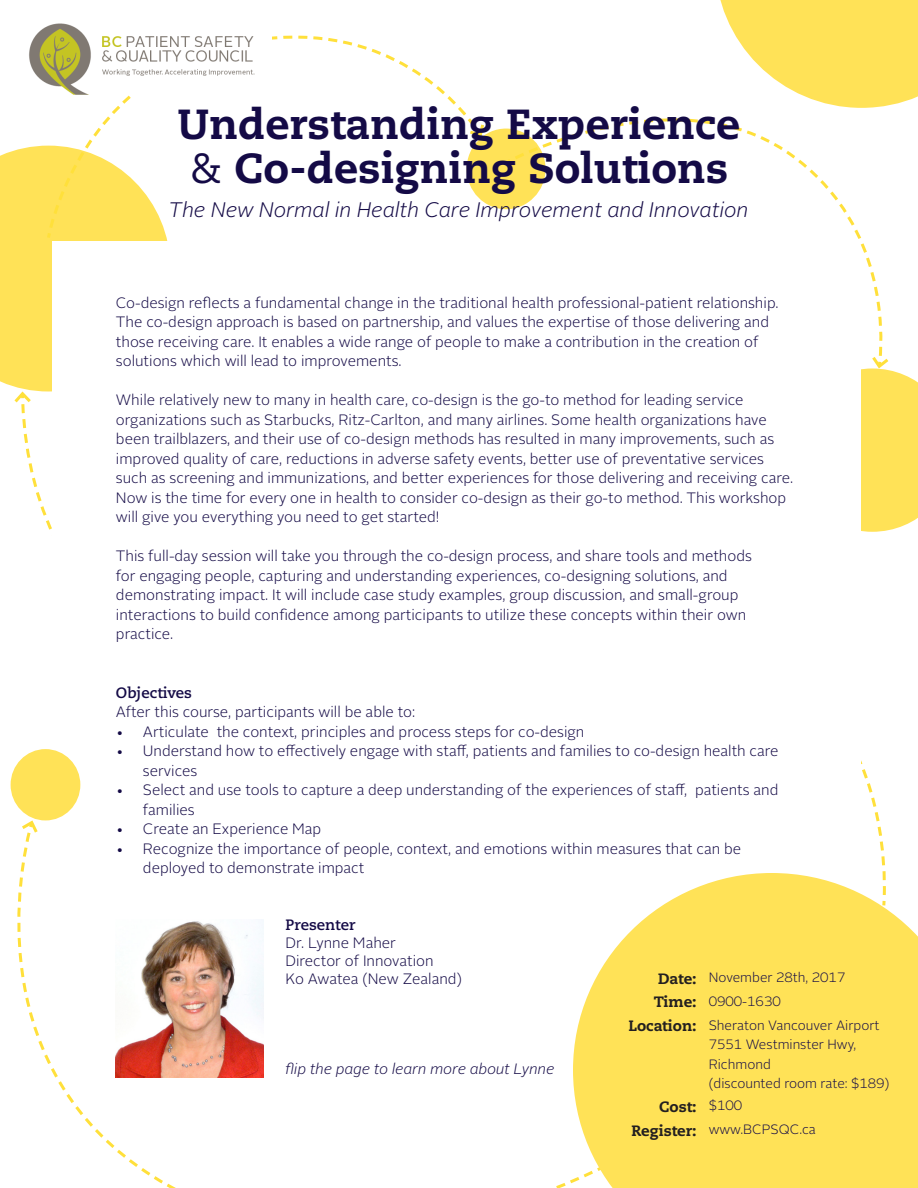
<style>
.page{position:relative;width:918px;height:1188px;background:#fff}
.page>*{position:absolute;margin:0;border:0;box-sizing:border-box;transform-origin:0 0}
.t1{font:800 42px "Caecilia";color:#140a46}
.t2{font:italic 300 21px "Alright Sans";color:#140a46}
.t3{font:300 15px/19.5px "Alright Sans";color:#140a46}
.t4{font:800 15px "Caecilia";color:#231f20}
.t5{font:italic 300 15px "Alright Sans";color:#140a46}
.t6{font:700 15px "Caecilia";color:#140a46}
.t7{font:300 13.5px/19.5px "Alright Sans";color:#140a46}
.s1{font-weight:400}
</style>
<div class="page">
<div style="left:467px;top:129px;width:79px;height:80px;background:#ffe257;border-radius:50%"></div>
<svg style="left:0;top:145px;width:52px;height:261px"></svg>
<svg style="left:45px;top:95px;width:438px;height:146px"></svg>
<svg style="left:250px;top:35px;width:236px;height:104px"></svg>
<svg style="left:511px;top:0;width:407px;height:532px"></svg>
<div style="left:11px;top:749px;width:69px;height:71px;background:#ffe257;border-radius:50%"></div>
<svg style="left:153px;top:1178px;width:420px;height:10px"></svg>
<svg style="left:17px;top:836px;width:10px;height:169px"></svg>
<svg style="left:27px;top:820px;width:237px;height:358px"></svg>
<svg style="left:22px;top:818px;width:18px;height:18px"></svg>
<img style="left:29px;top:23px;width:243px;height:72px">
<svg style="left:573px;top:873px;width:345px;height:315px;fill:#ffe257"></svg>
<p class="t1" style="left:178px;top:98px;width:564px">Understanding Experience</p>
<p class="t1" style="left:189px;top:142px;width:540px"><span class="s1">&amp;</span> Co-designing Solutions</p>
<p class="t2" style="left:169px;top:195px;width:581px">The New Normal in Health Care Improvement and Innovation</p>
<p class="t3" style="left:116px;top:293px;width:664px">Co-design reflects a fundamental change in the traditional health professional-patient relationship.<br>The co-design approach is based on partnership, and values the expertise of those delivering and those receiving care. It enables a wide range of people to make a contribution in the creation of solutions which will lead to improvements.</p>
<p class="t3" style="left:116px;top:391px;width:679px">While relatively new to many in health care, co-design is the go-to method for leading service organizations such as Starbucks, Ritz-Carlton, and many airlines. Some health organizations have been trailblazers, and their use of co-design methods has resulted in many improvements, such as improved quality of care, reductions in adverse safety events, better use of preventative services such as screening and immunizations, and better experiences for those delivering and receiving care.<br>Now is the time for every one in health to consider co-design as their go-to method. This workshop will give you everything you need to get started!</p>
<p class="t3" style="left:116px;top:547px;width:637px">This full-day session will take you through the co-design process, and share tools and methods for engaging people, capturing and understanding experiences, co-designing solutions, and demonstrating impact. It will include case study examples, group discussion, and small-group interactions to build confidence among participants to utilize these concepts within their own practice.</p>
<p class="t6" style="left:116px;top:684px;width:77px">Objectives</p>
<p class="t3" style="left:116px;top:703px;width:301px">After this course, participants will be able to:</p>
<p class="t3" style="left:116px;top:722px;width:470px">• Articulate the context, principles and process steps for co-design</p>
<p class="t3" style="left:143px;top:742px;width:637px;text-indent:-27px">• Understand how to effectively engage with staff, patients and families to co-design health care services</p>
<p class="t3" style="left:143px;top:781px;width:637px;text-indent:-27px">• Select and use tools to capture a deep understanding of the experiences of staff, patients and families</p>
<p class="t3" style="left:116px;top:820px;width:207px">• Create an Experience Map</p>
<p class="t3" style="left:143px;top:839px;width:600px;text-indent:-27px">• Recognize the importance of people, context, and emotions within measures that can be deployed to demonstrate impact</p>
<p class="t6" style="left:285px;top:916px;width:72px">Presenter</p>
<p class="t3" style="left:285px;top:934px;width:112px">Dr. Lynne Maher</p>
<p class="t3" style="left:285px;top:952px;width:150px">Director of Innovation</p>
<p class="t3" style="left:285px;top:970px;width:178px">Ko Awatea (New Zealand)</p>
<p class="t5" style="left:285px;top:1059px;width:271px">flip the page to learn more about Lynne</p>
<p class="t4" style="left:658px;top:969px;width:40px">Date:</p>
<p class="t7" style="left:709px;top:968px;width:138px">November 28th, 2017</p>
<p class="t4" style="left:654px;top:993px;width:45px">Time:</p>
<p class="t7" style="left:709px;top:992px;width:73px">0900-1630</p>
<p class="t4" style="left:628px;top:1017px;width:70px">Location:</p>
<p class="t7" style="left:709px;top:1015px;width:172px">Sheraton Vancouver Airport</p>
<p class="t7" style="left:709px;top:1035px;width:149px">7551 Westminster Hwy,<br>Richmond</p>
<p class="t7" style="left:709px;top:1074px;width:182px">(discounted room rate: $189)</p>
<p class="t4" style="left:659px;top:1097px;width:39px">Cost:</p>
<p class="t7" style="left:709px;top:1096px;width:35px">$100</p>
<p class="t4" style="left:632px;top:1121px;width:67px">Register:</p>
<p class="t7" style="left:709px;top:1120px;width:109px">www.BCPSQC.ca</p>
</div>
